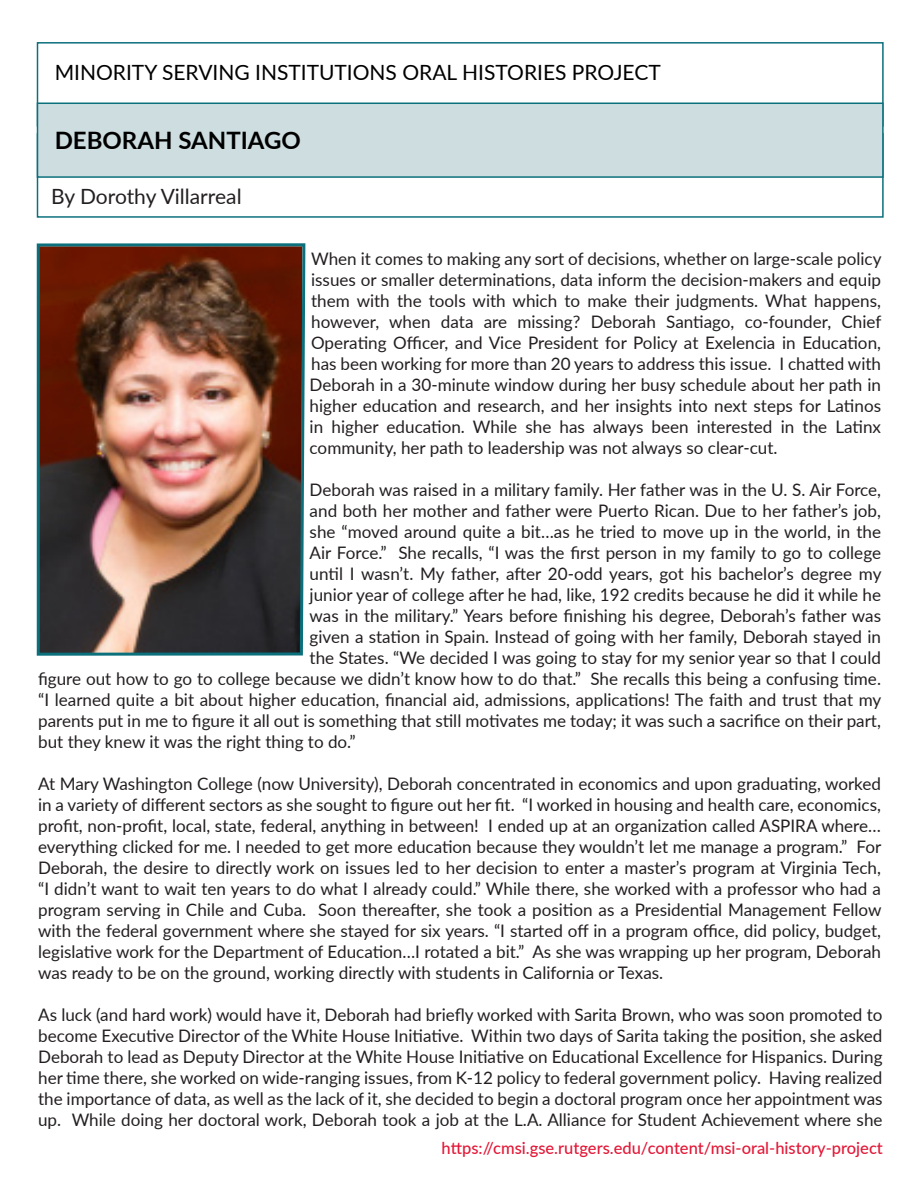
<style>
.page{position:relative;width:918px;height:1188px;background:#fff}
.page>*{position:absolute;margin:0;border:0;box-sizing:border-box;transform-origin:0 0}
.t1{font:700 24px "Lato";color:#000}
.t2{font:21px "Lato";color:#000}
.t3{font:21px "Lato";color:#231f20}
.t4{font:17.25px/21px "Lato";color:#231f20;text-align:justify}
.t5{font:500 16.5px "Lato";color:#e31837}
</style>
<div class="page">
<div style="left:37px;top:42px;width:847px;height:85px;background:#fff;border:2px solid #0c707c"></div>
<div style="left:37px;top:133px;width:847px;height:85px;background:#fff;border:2px solid #0c707c"></div>
<div style="left:37px;top:103px;width:847px;height:75px;background:#cddde0;border:2px solid #0c707c"></div>
<img style="left:36px;top:243px;width:270px;height:413px">
<p class="t2" style="left:55px;top:57px;width:608px">MINORITY SERVING INSTITUTIONS ORAL HISTORIES PROJECT</p>
<p class="t1" style="left:55px;top:122px;width:248px">DEBORAH SANTIAGO</p>
<p class="t3" style="left:51px;top:181px;width:192px">By Dorothy Villarreal</p>
<p class="t4" style="left:310px;top:248px;width:573px">When it comes to making any sort of decisions, whether on large-scale policy issues or smaller determinations, data inform the decision-makers and equip them with the tools with which to make their judgments. What happens, however, when data are missing? Deborah Santiago, co-founder, Chief Operating Officer, and Vice President for Policy at Exelencia in Education, has been working for more than 20 years to address this issue. I chatted with Deborah in a 30-minute window during her busy schedule about her path in higher education and research, and her insights into next steps for Latinos in higher education. While she has always been interested in the Latinx community, her path to leadership was not always so clear-cut.</p>
<p class="t4" style="left:310px;top:479px;width:573px">Deborah was raised in a military family. Her father was in the U. S. Air Force,</p>
<p class="t4" style="left:310px;top:500px;width:573px">and both her mother and father were Puerto Rican. Due to her father’s job,</p>
<p class="t4" style="left:310px;top:521px;width:573px">she “moved around quite a bit…as he tried to move up in the world, in the</p>
<p class="t4" style="left:310px;top:542px;width:573px">Air Force.” She recalls, “I was the first person in my family to go to college</p>
<p class="t4" style="left:310px;top:563px;width:573px">until I wasn’t. My father, after 20-odd years, got his bachelor’s degree my</p>
<p class="t4" style="left:310px;top:584px;width:573px">junior year of college after he had, like, 192 credits because he did it while he</p>
<p class="t4" style="left:310px;top:605px;width:573px">was in the military.” Years before finishing his degree, Deborah’s father was</p>
<p class="t4" style="left:310px;top:626px;width:573px">given a station in Spain. Instead of going with her family, Deborah stayed in</p>
<p class="t4" style="left:310px;top:647px;width:573px">the States. “We decided I was going to stay for my senior year so that I could</p>
<p class="t4" style="left:38px;top:668px;width:844px">figure out how to go to college because we didn’t know how to do that.” She recalls this being a confusing time.</p>
<p class="t4" style="left:38px;top:689px;width:845px">“I learned quite a bit about higher education, financial aid, admissions, applications! The faith and trust that my</p>
<p class="t4" style="left:38px;top:710px;width:844px">parents put in me to figure it all out is something that still motivates me today; it was such a sacrifice on their part,</p>
<p class="t4" style="left:38px;top:731px;width:319px">but they knew it was the right thing to do.”</p>
<p class="t4" style="left:38px;top:773px;width:845px">At Mary Washington College (now University), Deborah concentrated in economics and upon graduating, worked in a variety of different sectors as she sought to figure out her fit. “I worked in housing and health care, economics, profit, non-profit, local, state, federal, anything in between! I ended up at an organization called ASPIRA where… everything clicked for me. I needed to get more education because they wouldn’t let me manage a program.” For Deborah, the desire to directly work on issues led to her decision to enter a master’s program at Virginia Tech, “I didn’t want to wait ten years to do what I already could.” While there, she worked with a professor who had a program serving in Chile and Cuba. Soon thereafter, she took a position as a Presidential Management Fellow with the federal government where she stayed for six years. “I started off in a program office, did policy, budget, legislative work for the Department of Education…I rotated a bit.” As she was wrapping up her program, Deborah was ready to be on the ground, working directly with students in California or Texas.</p>
<p class="t4" style="left:38px;top:1004px;width:846px">As luck (and hard work) would have it, Deborah had briefly worked with Sarita Brown, who was soon promoted to become Executive Director of the White House Initiative. Within two days of Sarita taking the position, she asked Deborah to lead as Deputy Director at the White House Initiative on Educational Excellence for Hispanics. During her time there, she worked on wide-ranging issues, from K-12 policy to federal government policy. Having realized the importance of data, as well as the lack of it, she decided to begin a doctoral program once her appointment was up. While doing her doctoral work, Deborah took a job at the L.A. Alliance for Student Achievement where she</p>
<p class="t5" style="left:442px;top:1137px;width:443px">https://cmsi.gse.rutgers.edu/content/msi-oral-history-project</p>
</div>
